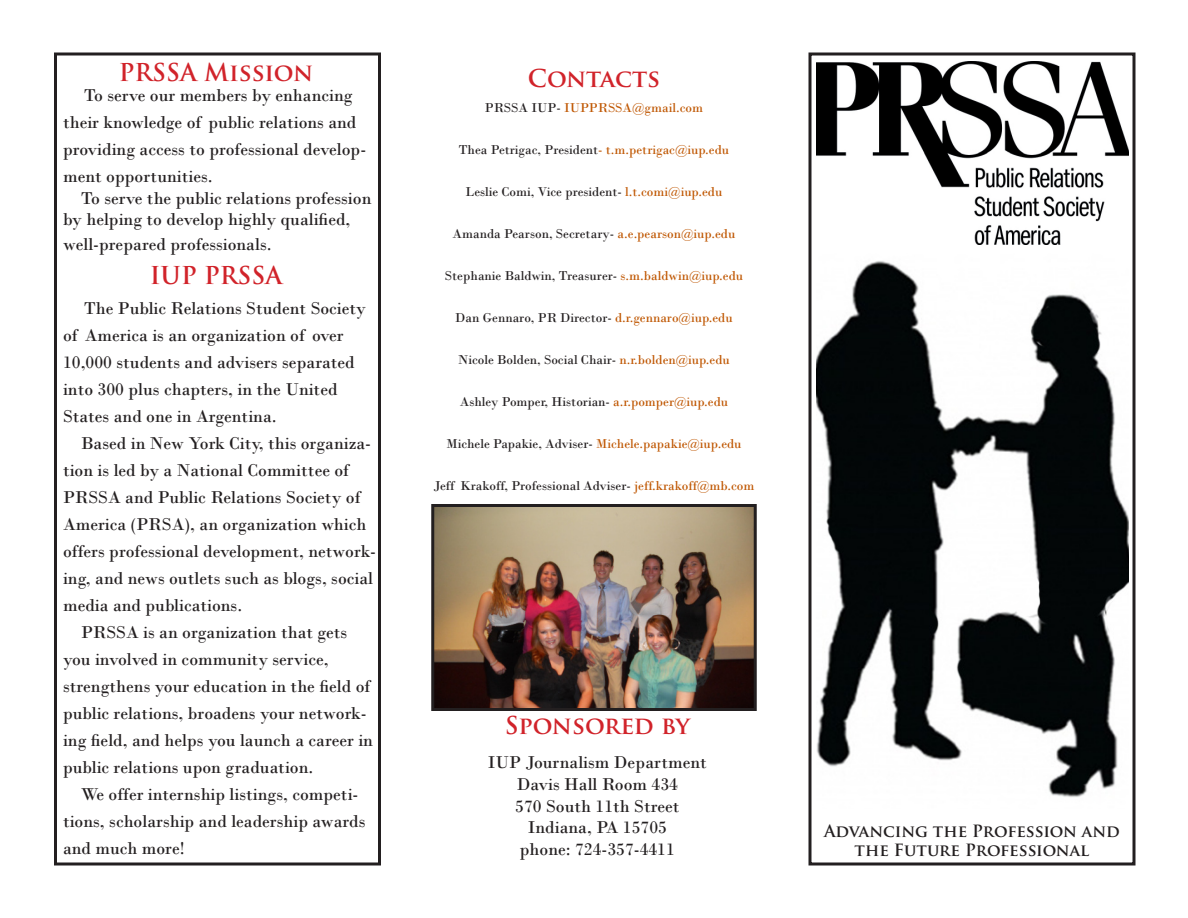
<style>
.page{position:relative;width:1188px;height:918px;background:#fff}
.page>*{position:absolute;margin:0;border:0;box-sizing:border-box;transform-origin:0 0}
.Subheads{font:700 24px "Trajan Pro";color:#d1232a}
.Subheads-2{font:700 24px "Trajan Pro";letter-spacing:-.02em;color:#d1232a}
.Body_Text{font:18px/27px "Bodoni";color:#231f20}
.t1{font:700 16.5px/19.8px "Trajan Pro";color:#231f20;text-align:center}
.t2{font:13.5px "Bodoni";color:#231f20}
.t3{font:13.5px "Bodoni";color:#bf5600}
.s1{color:#231f20}
.s2{color:#bf5600}
</style>
<div class="page">
<div style="left:54px;top:52px;width:327px;height:814px;border:3px solid #231f20"></div>
<div style="left:808px;top:52px;width:328px;height:814px;border:3px solid #231f20"></div>
<img style="left:817px;top:62px;width:312px;height:182px">
<img style="left:435px;top:508px;width:318px;height:199px">
<div style="left:431px;top:504px;width:326px;height:207px;border:3px solid #231f20"></div>
<img style="left:817px;top:261px;width:312px;height:536px">
<p class="Subheads" style="left:119px;top:57px;width:196px">PRSSA Mission</p>
<p class="Body_Text" style="left:63px;top:82px;width:305px;text-indent:21px">To serve our members by enhancing their knowledge of public relations and providing access to professional develop&shy;ment opportunities.</p>
<p class="Body_Text" style="left:63px;top:187px;width:310px;line-height:21.6px;text-indent:18px">To serve the public relations profession by helping to develop highly qualified,</p>
<p class="Body_Text" style="left:63px;top:231px;width:210px">well-prepared professionals.</p>
<p class="Subheads" style="left:150px;top:261px;width:134px">IUP PRSSA</p>
<p class="Body_Text" style="left:63px;top:295px;width:304px;text-indent:21px">The Public Relations Student Society of America is an organization of over 10,000 students and advisers separated into 300 plus chapters, in the United States and one in Argentina.</p>
<p class="Body_Text" style="left:63px;top:430px;width:315px;text-indent:18px">Based in New York City, this organiza&shy;tion is led by a National Committee of PRSSA and Public Relations Society of America (PRSA), an organization which offers professional development, network&shy;ing, and news outlets such as blogs, social media and publications.</p>
<p class="Body_Text" style="left:63px;top:619px;width:311px;text-indent:18px">PRSSA is an organization that gets you involved in community service, strengthens your education in the field of public relations, broadens your network&shy;ing field, and helps you launch a career in public relations upon graduation.</p>
<p class="Body_Text" style="left:63px;top:781px;width:304px;text-indent:18px">We offer internship listings, competi&shy;tions, scholarship and leadership awards and much more!</p>
<p class="Subheads" style="left:528px;top:64px;width:134px">Contacts</p>
<p class="t3" style="left:485px;top:99px;width:220px"><span class="s1">PRSSA IUP-</span> IUPPRSSA@gmail.com</p>
<p class="t2" style="left:459px;top:141px;width:272px">Thea Petrigac, President<span class="s2">- t.m.petrigac@iup.edu</span></p>
<p class="t2" style="left:466px;top:183px;width:258px">Leslie Comi, Vice president- <span class="s2">l.t.comi@iup.edu</span></p>
<p class="t2" style="left:453px;top:225px;width:284px">Amanda Pearson, Secretary- <span class="s2">a.e.pearson@iup.edu</span></p>
<p class="t2" style="left:445px;top:267px;width:300px">Stephanie Baldwin, Treasurer- <span class="s2">s.m.baldwin@iup.edu</span></p>
<p class="t2" style="left:455px;top:309px;width:279px">Dan Gennaro, PR Director- <span class="s2">d.r.gennaro@iup.edu</span></p>
<p class="t2" style="left:458px;top:351px;width:273px">Nicole Bolden, Social Chair- <span class="s2">n.r.bolden@iup.edu</span></p>
<p class="t2" style="left:460px;top:393px;width:270px">Ashley Pomper, Historian- <span class="s2">a.r.pomper@iup.edu</span></p>
<p class="t2" style="left:446px;top:435px;width:297px">Michele Papakie, Adviser- <span class="s2">Michele.papakie@iup.edu</span></p>
<p class="t2" style="left:434px;top:477px;width:322px">Jeff Krakoff, Professional Adviser- <span class="s2">jeff.krakoff@mb.com</span></p>
<p class="Subheads-2" style="left:505px;top:711px;width:186px">Sponsored by</p>
<p class="Body_Text" style="left:488px;top:749px;width:221px">IUP Journalism Department</p>
<p class="Body_Text" style="left:517px;top:771px;width:163px">Davis Hall Room 434</p>
<p class="Body_Text" style="left:515px;top:792px;width:166px">570 South 11th Street</p>
<p class="Body_Text" style="left:528px;top:814px;width:141px">Indiana, PA 15705</p>
<p class="Body_Text" style="left:520px;top:836px;width:157px">phone: 724-357-4411</p>
<p class="t1" style="left:824px;top:821px;width:297px">Advancing the Profession and the Future Professional</p>
</div>
